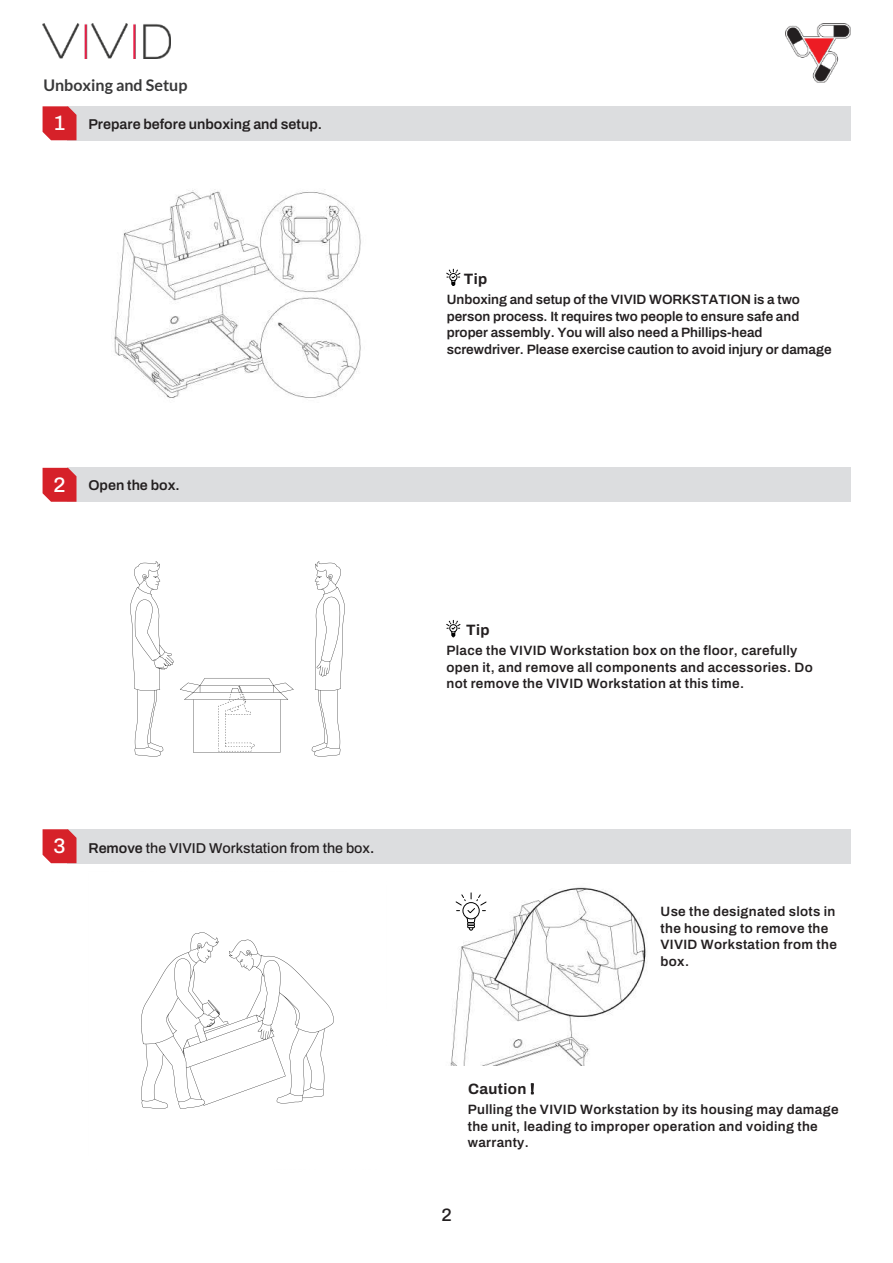
<style>
.page{position:relative;width:893px;height:1263px;background:#fff}
.page>*{position:absolute;margin:0;border:0;box-sizing:border-box;transform-origin:0 0}
.t1{font:500 18px "Archivo";color:#231f20}
.t2{font:700 16.05px "Lato";color:#383839}
.t3{font:700 15px "Archivo";letter-spacing:.025em;color:#231f20}
.t4{font:600 14.25px "Archivo";color:#231f20}
.t5{font:500 14.25px "Archivo";color:#231f20}
.t6{font:600 13.5px/16.5px "Archivo";letter-spacing:.025em;color:#231f20}
.t7{font:600 13.5px/16.5px "Archivo";color:#231f20}
.s1{font-weight:500;font-size:21px;color:#fff}
.s2{font-size:21px;color:#fff}
.s3{font-weight:600}
</style>
<div class="page">
<img style="left:785px;top:23px;width:65px;height:60px">
<img style="left:43px;top:23px;width:127px;height:36px">
<div style="left:67px;top:106px;width:783px;height:34px;background:#dcdddf"></div>
<svg style="left:43px;top:106px;width:33px;height:34px"></svg>
<div style="left:67px;top:468px;width:783px;height:34px;background:#dcdddf"></div>
<svg style="left:43px;top:468px;width:33px;height:34px"></svg>
<div style="left:67px;top:829px;width:783px;height:34px;background:#dcdddf"></div>
<svg style="left:43px;top:829px;width:33px;height:34px"></svg>
<img style="left:130px;top:561px;width:215px;height:196px">
<img style="left:141px;top:932px;width:193px;height:177px">
<svg style="left:446px;top:620px;width:14px;height:17px"></svg>
<img style="left:450px;top:887px;width:196px;height:179px">
<img style="left:114px;top:189px;width:247px;height:209px">
<svg style="left:446px;top:269px;width:14px;height:17px"></svg>
<svg style="left:456px;top:893px;width:30px;height:38px"></svg>
<p class="t2" style="left:44px;top:76px;width:145px">Unboxing and Setup</p>
<p class="t4" style="left:54px;top:114px;width:270px"><span class="s1">1</span> Prepare before unboxing and setup.</p>
<p class="t4" style="left:54px;top:474px;width:128px"><span class="s1">2</span> Open the box.</p>
<p class="t5" style="left:53px;top:837px;width:322px"><span class="s2">3</span> <span class="s3">Remove</span> the VIVID Workstation from the box<span class="s3">.</span></p>
<p class="t3" style="left:464px;top:267px;width:25px">Tip</p>
<p class="t7" style="left:447px;top:291px;width:386px">Unboxing and setup of the VIVID WORKSTATION is a two person process. It requires two people to ensure safe and proper assembly. You will also need a Phillips-head screwdriver. Please exercise caution to avoid injury or damage</p>
<p class="t3" style="left:466px;top:618px;width:25px">Tip</p>
<p class="t6" style="left:446px;top:642px;width:368px">Place the VIVID Workstation box on the floor, carefully open it, and remove all components and accessories. Do not remove the VIVID Workstation at this time.</p>
<p class="t6" style="left:660px;top:903px;width:178px">Use the designated slots in the housing to remove the<br>VIVID Workstation from the box.</p>
<p class="t3" style="left:468px;top:1077px;width:68px">Caution <span class="s3">!</span></p>
<p class="t6" style="left:468px;top:1101px;width:372px">Pulling the VIVID Workstation by its housing may damage the unit, leading to improper operation and voiding the warranty.</p>
<h1 class="t1" style="left:441px;top:1202px;width:12px">2</h1>
</div>
